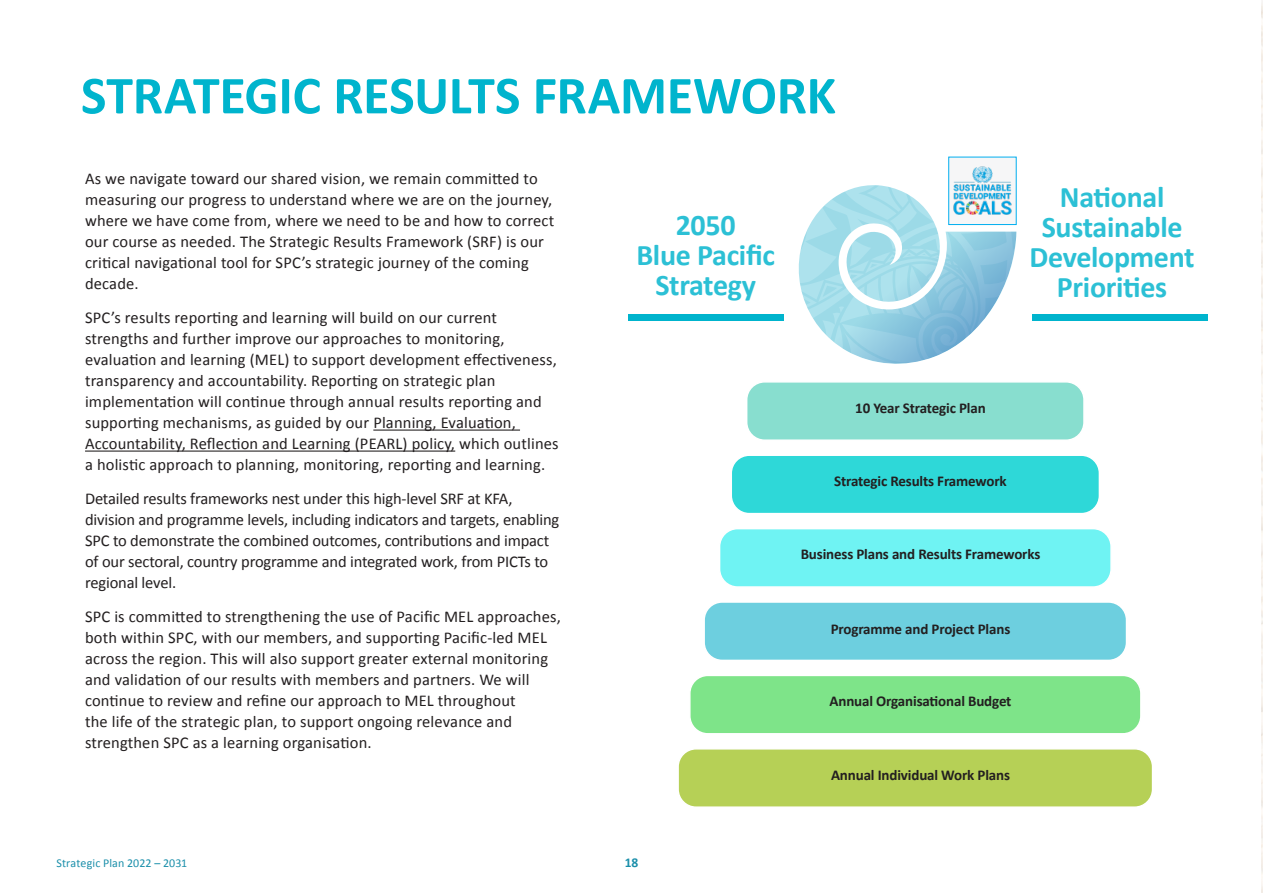
<style>
.page{position:relative;width:1263px;height:893px;background:#fff}
.page>*{position:absolute;margin:0;border:0;box-sizing:border-box;transform-origin:0 0}
.HEAD_1{font:700 54px "Calibri";letter-spacing:-.01em;color:#00b4cd}
.BODY_1{font:700 30px/30px "Calibri";letter-spacing:-.01em;color:#2cc0d5;text-align:center}
.BODY_1-2{font:16.5px/21px "Calibri";letter-spacing:.01em;color:#231f20}
.BODY_1-3{font:16.5px/21px "Calibri";letter-spacing:-.01em;color:#231f20}
.BODY_1-4{font:700 15px "Calibri";letter-spacing:-.01em;color:#231f20}
.t1{font:700 13.5px "Calibri";color:#1b8faa}
.t2{font:12px "Calibri";letter-spacing:.01em;color:#1b8faa}
</style>
<div class="page">
<hr style="left:373px;top:429px;width:147px;height:2px;background:#231f20">
<hr style="left:85px;top:450px;width:370px;height:2px;background:#231f20">
<div style="left:678px;top:749px;width:474px;height:58px;background:#b6d056;border-radius:18px"></div>
<div style="left:677px;top:748px;width:476px;height:60px;border:2px solid #fff;border-radius:18px"></div>
<div style="left:690px;top:675px;width:451px;height:59px;background:#7ee489;border-radius:18px"></div>
<div style="left:689px;top:675px;width:452px;height:59px;border:2px solid #fff;border-radius:18px"></div>
<div style="left:704px;top:602px;width:422px;height:58px;background:#6dcfdf;border-radius:18px"></div>
<div style="left:703px;top:601px;width:424px;height:60px;border:2px solid #fff;border-radius:18px"></div>
<div style="left:719px;top:529px;width:392px;height:58px;background:#6ff3f3;border-radius:18px"></div>
<div style="left:719px;top:528px;width:393px;height:60px;border:2px solid #fff;border-radius:18px"></div>
<div style="left:731px;top:455px;width:368px;height:59px;background:#2ed8d8;border-radius:18px"></div>
<div style="left:730px;top:454px;width:370px;height:60px;border:2px solid #fff;border-radius:18px"></div>
<div style="left:747px;top:382px;width:337px;height:58px;background:#88decf;border-radius:18px"></div>
<div style="left:746px;top:381px;width:339px;height:60px;border:2px solid #fff;border-radius:18px"></div>
<div style="left:628px;top:315px;width:155px;height:6px;background:#00b4cd"></div>
<div style="left:1032px;top:315px;width:176px;height:6px;background:#00b4cd"></div>
<svg style="left:730px;top:409px;width:17px;height:77px"></svg>
<svg style="left:1099px;top:483px;width:13px;height:76px"></svg>
<svg style="left:703px;top:557px;width:17px;height:77px"></svg>
<svg style="left:1126px;top:630px;width:15px;height:76px"></svg>
<svg style="left:677px;top:703px;width:13px;height:74px"></svg>
<svg style="left:798px;top:185px;width:218px;height:179px"></svg>
<div style="left:948px;top:157px;width:68px;height:68px;background:#f6f6f7;border:1px solid #00aeef"></div>
<img style="left:953px;top:166px;width:59px;height:49px">
<p class="HEAD_1" style="left:81px;top:61px;width:757px">STRATEGIC RESULTS FRAMEWORK</p>
<p class="BODY_1-2" style="left:85px;top:168px;width:471px">As we navigate toward our shared vision, we remain committed to measuring our progress to understand where we are on the journey, where we have come from, where we need to be and how to correct our course as needed. The Strategic Results Framework (SRF) is our critical navigational tool for SPC’s strategic journey of the coming decade.</p>
<p class="BODY_1-2" style="left:85px;top:307px;width:475px">SPC’s results reporting and learning will build on our current strengths and further improve our approaches to monitoring, evaluation and learning (MEL) to support development effectiveness, transparency and accountability. Reporting on strategic plan implementation will continue through annual results reporting and supporting mechanisms, as guided by our Planning, Evaluation, Accountability, Reflection and Learning (PEARL) policy, which outlines a holistic approach to planning, monitoring, reporting and learning.</p>
<p class="BODY_1-3" style="left:85px;top:488px;width:476px">Detailed results frameworks nest under this high-level SRF at KFA, division and programme levels, including indicators and targets, enabling SPC to demonstrate the combined outcomes, contributions and impact of our sectoral, country programme and integrated work, from PICTs to regional level.</p>
<p class="BODY_1-2" style="left:85px;top:606px;width:477px">SPC is committed to strengthening the use of Pacific MEL approaches, both within SPC, with our members, and supporting Pacific-led MEL across the region. This will also support greater external monitoring and validation of our results with members and partners. We will continue to review and refine our approach to MEL throughout<br>the life of the strategic plan, to support ongoing relevance and strengthen SPC as a learning organisation.</p>
<p class="BODY_1" style="left:636px;top:210px;width:140px">2050<br>Blue Pacific<br>Strategy</p>
<p class="BODY_1" style="left:1029px;top:182px;width:167px">National<br>Sustainable<br>Development<br>Priorities</p>
<p class="BODY_1-4" style="left:855px;top:398px;width:132px">10 Year Strategic Plan</p>
<p class="BODY_1-4" style="left:834px;top:471px;width:174px">Strategic Results Framework</p>
<p class="BODY_1-4" style="left:801px;top:545px;width:241px">Business Plans and Results Frameworks</p>
<p class="BODY_1-4" style="left:831px;top:620px;width:181px">Programme and Project Plans</p>
<p class="BODY_1-4" style="left:829px;top:692px;width:183px">Annual Organisational Budget</p>
<p class="BODY_1-4" style="left:831px;top:765px;width:180px">Annual Individual Work Plans</p>
<p class="t2" style="left:57px;top:855px;width:132px">Strategic Plan 2022 – 2031</p>
<p class="t1" style="left:625px;top:854px;width:15px">18</p>
</div>
